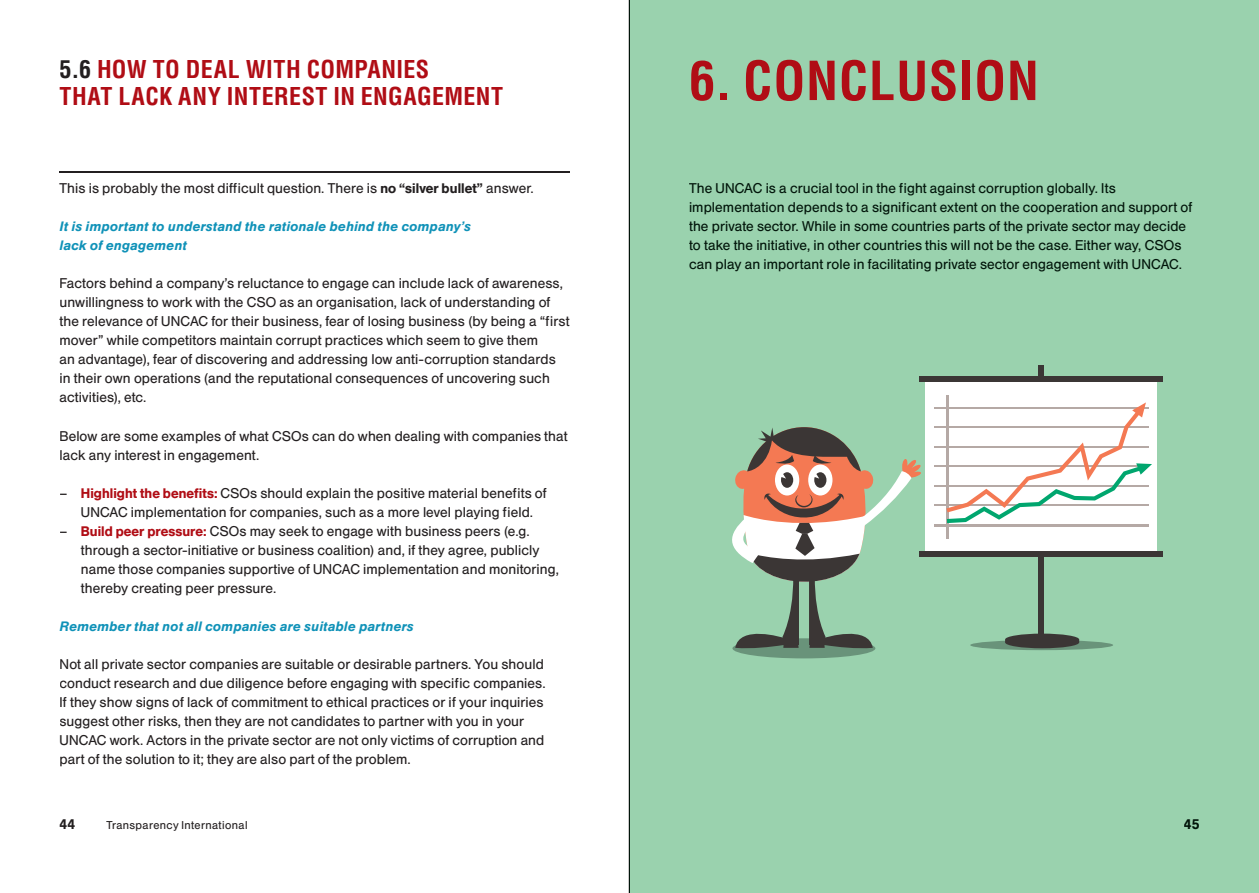
<style>
.page{position:relative;width:1259px;height:893px;background:#fff}
.page>*{position:absolute;margin:0;border:0;box-sizing:border-box;transform-origin:0 0}
.t1{font:700 condensed 52.5px "Helvetica";letter-spacing:.015em;color:#b00d15}
.t2{font:700 condensed 24px/27px "Helvetica";letter-spacing:.015em;color:#b00d15}
.t3{font:13.95px/19px "Helvetica BSK";letter-spacing:.005em;color:#231f20}
.t4{font:13.95px/19px "Helvetica BSK";letter-spacing:.01em;color:#01150a}
.t5{font:500 13.8px "Helvetica BSK";color:#01150a}
.t6{font:500 13.8px "Helvetica BSK";color:#231f20}
.t7{font:italic 500 13.5px/19px "Helvetica BSK";letter-spacing:.035em;color:#1092b8}
.t8{font:11.25px "Helvetica BSK";letter-spacing:.035em;color:#231f20}
.s1{color:#231f20}
.s2{font-weight:500;font-size:13.65px}
.s3{font-weight:500;font-size:13.65px;color:#b00d15}
</style>
<div class="page">
<div style="left:629px;top:0;width:630px;height:893px;background:#9ad2ae"></div>
<hr style="left:60px;top:171px;width:510px;height:2px;background:#231f20">
<div style="left:732px;top:638px;width:143px;height:20px;background:#69937a;border-radius:50%"></div>
<svg style="left:732px;top:427px;width:191px;height:222px"></svg>
<div style="left:970px;top:640px;width:143px;height:10px;background:#69937a;border-radius:50%"></div>
<svg style="left:1005px;top:634px;width:74px;height:14px"></svg>
<div style="left:1038px;top:366px;width:6px;height:274px;background:#3b3635"></div>
<div style="left:925px;top:382px;width:232px;height:170px;background:#fff"></div>
<div style="left:919px;top:377px;width:244px;height:5px;background:#3b3635"></div>
<div style="left:919px;top:551px;width:244px;height:5px;background:#3b3635"></div>
<hr style="left:946px;top:395px;width:2px;height:144px;background:#b5a9a5">
<hr style="left:934px;top:524px;width:214px;height:2px;background:#b5a9a5">
<hr style="left:934px;top:504px;width:214px;height:2px;background:#b5a9a5">
<hr style="left:934px;top:446px;width:214px;height:1px;background:#b5a9a5">
<hr style="left:934px;top:485px;width:214px;height:1px;background:#b5a9a5">
<hr style="left:934px;top:427px;width:214px;height:1px;background:#b5a9a5">
<hr style="left:934px;top:466px;width:214px;height:1px;background:#b5a9a5">
<hr style="left:934px;top:407px;width:214px;height:1px;background:#b5a9a5">
<svg style="left:946px;top:402px;width:206px;height:121px"></svg>
<hr style="left:629px;top:0;width:1px;height:893px;background:#01150a">
<h2 class="t2" style="left:60px;top:58px;width:445px"><span class="s1">5.6</span> HOW TO DEAL WITH COMPANIES<br>THAT LACK ANY INTEREST IN ENGAGEMENT</h2>
<p class="t3" style="left:60px;top:179px;width:476px">This is probably the most difficult question. There is <span class="s2">no “silver bullet”</span> answer.</p>
<p class="t7" style="left:60px;top:218px;width:412px">It is important to understand the rationale behind the company’s lack of engagement</p>
<p class="t3" style="left:60px;top:275px;width:511px">Factors behind a company’s reluctance to engage can include lack of awareness, unwillingness to work with the CSO as an organisation, lack of understanding of the relevance of UNCAC for their business, fear of losing business (by being a “first mover” while competitors maintain corrupt practices which seem to give them<br>an advantage), fear of discovering and addressing low anti-corruption standards in their own operations (and the reputational consequences of uncovering such activities), etc.</p>
<p class="t3" style="left:60px;top:427px;width:509px">Below are some examples of what CSOs can do when dealing with companies that lack any interest in engagement.</p>
<p class="t3" style="left:60px;top:484px;width:488px;text-align:center">– <span class="s3">Highlight the benefits:</span> CSOs should explain the positive material benefits of<br>UNCAC implementation for companies, such as a more level playing field.</p>
<p class="t3" style="left:81px;top:522px;width:479px;text-indent:-21px">– <span class="s3">Build peer pressure:</span> CSOs may seek to engage with business peers (e.g. through a sector-initiative or business coalition) and, if they agree, publicly name those companies supportive of UNCAC implementation and monitoring, thereby creating peer pressure.</p>
<p class="t7" style="left:60px;top:618px;width:355px">Remember that not all companies are suitable partners</p>
<p class="t3" style="left:60px;top:656px;width:487px">Not all private sector companies are suitable or desirable partners. You should conduct research and due diligence before engaging with specific companies.<br>If they show signs of lack of commitment to ethical practices or if your inquiries suggest other risks, then they are not candidates to partner with you in your UNCAC work. Actors in the private sector are not only victims of corruption and part of the solution to it; they are also part of the problem.</p>
<p class="t6" style="left:60px;top:819px;width:17px">44</p>
<p class="t8" style="left:106px;top:821px;width:143px">Transparency International</p>
<h1 class="t1" style="left:689px;top:61px;width:351px">6. CONCLUSION</h1>
<p class="t4" style="left:689px;top:179px;width:505px">The UNCAC is a crucial tool in the fight against corruption globally. Its implementation depends to a significant extent on the cooperation and support of the private sector. While in some countries parts of the private sector may decide to take the initiative, in other countries this will not be the case. Either way, CSOs can play an important role in facilitating private sector engagement with UNCAC.</p>
<p class="t5" style="left:1184px;top:819px;width:17px">45</p>
</div>
